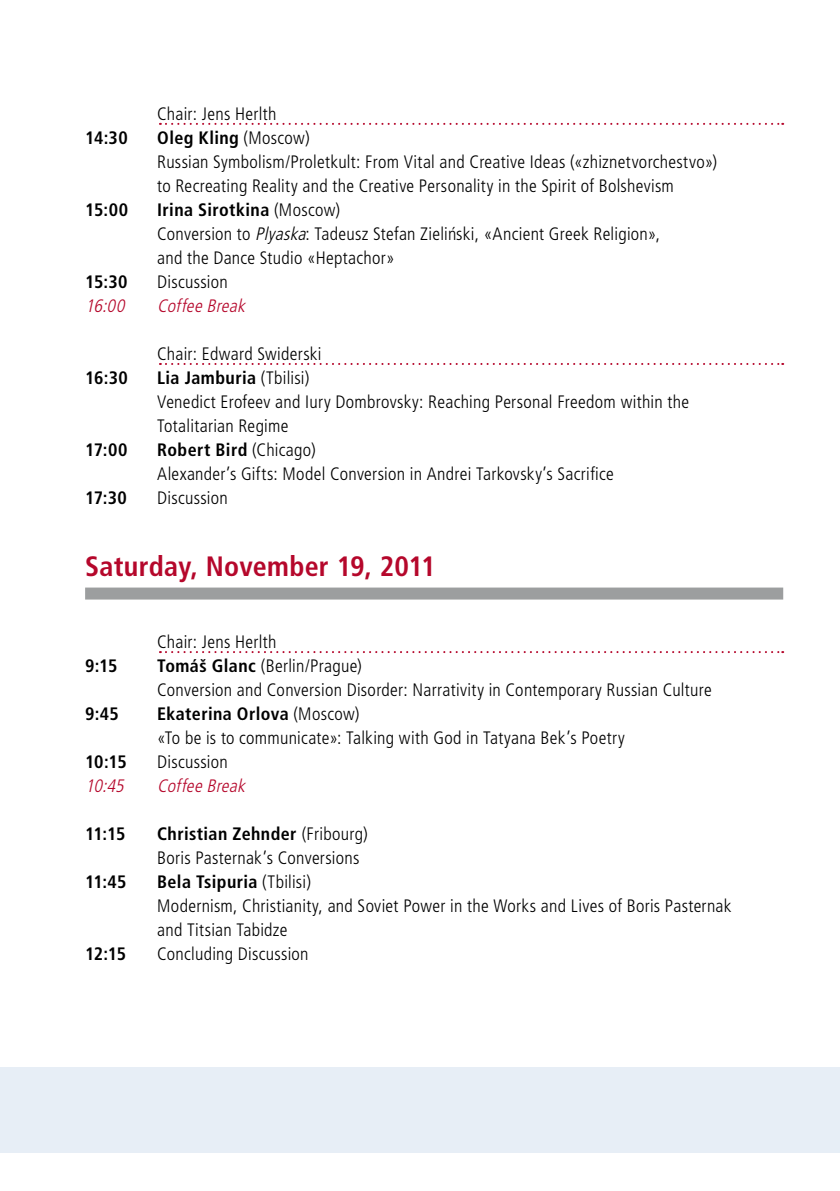
<style>
.page{position:relative;width:840px;height:1191px;background:#fff}
.page>*{position:absolute;margin:0;border:0;box-sizing:border-box;transform-origin:0 0}
.t1{font:700 condensed 28px "Frutiger LT Std";letter-spacing:.01em;color:#b5072b}
.t2{font:300 condensed 18px/24px "Frutiger LT Std";letter-spacing:.015em;color:#000}
.t3{font:700 condensed 18px "Frutiger LT Std";letter-spacing:-.02em;color:#000}
.t4{font:italic 300 condensed 18px "Frutiger LT Std";color:#b5072b}
.s1{font-weight:700}
.s2{font-style:italic}
</style>
<div class="page">
<div style="left:0;top:1067px;width:839px;height:85px;background:#e7eef6"></div>
<svg style="left:160px;top:123px;width:622px;height:2px"></svg>
<svg style="left:160px;top:363px;width:622px;height:2px"></svg>
<div style="left:85px;top:587px;width:697px;height:12px;background:#9c9e9f"></div>
<svg style="left:160px;top:651px;width:622px;height:2px"></svg>
<p class="t2" style="left:157px;top:102px;width:121px">Chair: Jens Herlth</p>
<p class="t3" style="left:85px;top:127px;width:44px">14:30</p>
<p class="t2" style="left:157px;top:126px;width:561px"><span class="s1">Oleg Kling</span> (Moscow)<br>Russian Symbolism/Proletkult: From Vital and Creative Ideas («zhiznetvorchestvo») to Recreating Reality and the Creative Personality in the Spirit of Bolshevism</p>
<p class="t3" style="left:85px;top:199px;width:44px">15:00</p>
<p class="t2" style="left:157px;top:198px;width:504px"><span class="s1">Irina Sirotkina</span> (Moscow)<br>Conversion to <span class="s2">Plyaska</span>: Tadeusz Stefan Zielin´ski, «Ancient Greek Religion», and the Dance Studio «Heptachor»</p>
<p class="t3" style="left:85px;top:271px;width:44px">15:30</p>
<p class="t2" style="left:157px;top:270px;width:72px">Discussion</p>
<p class="t4" style="left:85px;top:296px;width:45px">16:00</p>
<p class="t4" style="left:157px;top:296px;width:93px">CoffeeBreak</p>
<p class="t2" style="left:157px;top:342px;width:166px">Chair: Edward Swiderski</p>
<p class="t3" style="left:85px;top:367px;width:44px">16:30</p>
<p class="t2" style="left:157px;top:366px;width:533px"><span class="s1">Lia Jamburia</span> (Tbilisi)<br>Venedict Erofeev and Iury Dombrovsky: Reaching Personal Freedom within the<br>Totalitarian Regime</p>
<p class="t3" style="left:85px;top:439px;width:44px">17:00</p>
<p class="t2" style="left:157px;top:438px;width:457px"><span class="s1">Robert Bird</span> (Chicago)<br>Alexander’s Gifts: Model Conversion in Andrei Tarkovsky’s Sacrifice</p>
<p class="t3" style="left:85px;top:487px;width:43px">17:30</p>
<p class="t2" style="left:157px;top:486px;width:72px">Discussion</p>
<h1 class="t1" style="left:85px;top:550px;width:352px">Saturday, November 19, 2011</h1>
<p class="t2" style="left:157px;top:630px;width:121px">Chair: Jens Herlth</p>
<p class="t3" style="left:85px;top:655px;width:34px">9:15</p>
<p class="t2" style="left:157px;top:654px;width:555px"><span class="s1">Tomáš Glanc</span> (Berlin/Prague)<br>Conversion and Conversion Disorder: Narrativity in Contemporary Russian Culture</p>
<p class="t3" style="left:85px;top:703px;width:35px">9:45</p>
<p class="t2" style="left:157px;top:702px;width:468px"><span class="s1">Ekaterina Orlova</span> (Moscow)<br>«To be is to communicate»: Talking with God in Tatyana Bek’s Poetry</p>
<p class="t3" style="left:85px;top:751px;width:43px">10:15</p>
<p class="t2" style="left:157px;top:750px;width:72px">Discussion</p>
<p class="t4" style="left:85px;top:776px;width:44px">10:45</p>
<p class="t4" style="left:157px;top:776px;width:93px">CoffeeBreak</p>
<p class="t3" style="left:85px;top:823px;width:42px">11:15</p>
<p class="t2" style="left:157px;top:822px;width:212px"><span class="s1">Christian Zehnder</span> (Fribourg)<br>Boris Pasternak’s Conversions</p>
<p class="t3" style="left:85px;top:871px;width:43px">11:45</p>
<p class="t2" style="left:157px;top:870px;width:575px"><span class="s1">Bela Tsipuria</span> (Tbilisi)<br>Modernism, Christianity, and Soviet Power in the Works and Lives of Boris Pasternak and Titsian Tabidze</p>
<p class="t3" style="left:85px;top:943px;width:42px">12:15</p>
<p class="t2" style="left:157px;top:942px;width:153px">Concluding Discussion</p>
</div>
